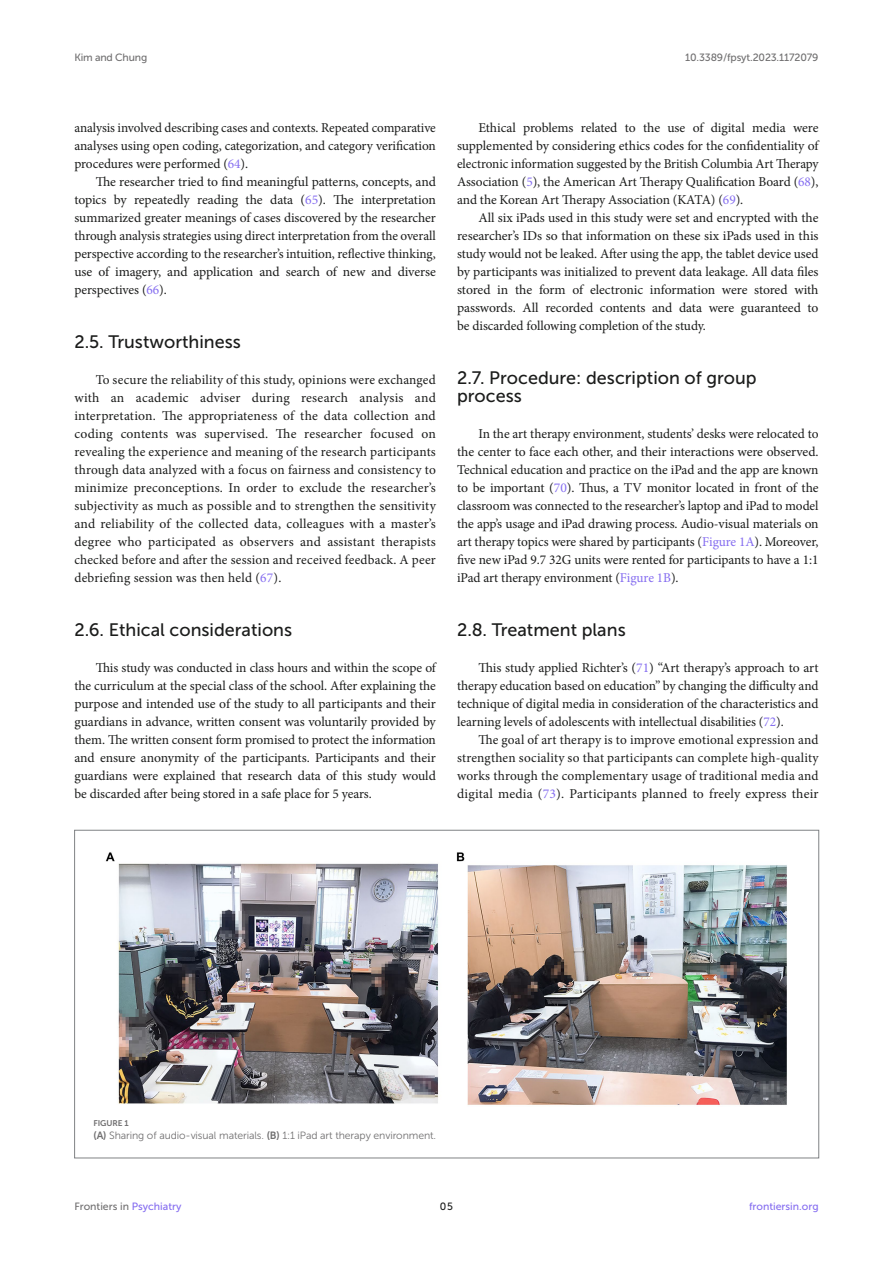
<style>
.page{position:relative;width:893px;height:1263px;background:#fff}
.page>*{position:absolute;margin:0;border:0;box-sizing:border-box;transform-origin:0 0}
.HEAD_2{font:18px/18px "Museo Sans 500";color:#1b1c1b}
.TEXT_FLUSH{font:13.5px/18px "Minion Pro";letter-spacing:-.005em;color:#1b1c1b;text-align:justify}
.TEXT{font:13.5px/18px "Minion Pro";letter-spacing:-.005em;color:#1b1c1b;text-align:justify}
.FIG_LEG{font:10.5px "Museo Sans 300";letter-spacing:-.01em;color:#706f70}
.t1{font:10.5px "Museo Sans 500";letter-spacing:-.015em;color:#706f70}
.t2{font:10.5px "Museo Sans 500";color:#856df0}
.t3{font:10.5px "Museo Sans 500";color:#1b1c1b}
.FIG_HD{font:8.25px "Museo Sans 700";letter-spacing:-.01em;color:#706f70}
.s1{color:#856df0}
.s2{font-family:"Museo Sans 700"}
</style>
<div class="page">
<img style="left:105px;top:852px;width:682px;height:253px">
<p class="t1" style="left:74px;top:51px;width:74px">Kim and Chung</p>
<p class="t1" style="left:685px;top:51px;width:135px">10.3389/fpsyt.2023.1172079</p>
<p class="TEXT" style="left:74px;top:119px;width:363px">analysis involved describing cases and contexts. Repeated comparative analyses using open coding, categorization, and category verification procedures were performed (<span class="s1">64</span>).</p>
<p class="TEXT" style="left:74px;top:173px;width:363px;text-indent:21px">The researcher tried to find meaningful patterns, concepts, and topics by repeatedly reading the data (<span class="s1">65</span>). The interpretation summarized greater meanings of cases discovered by the researcher through analysis strategies using direct interpretation from the overall perspective according to the researcher’s intuition, reflective thinking, use of imagery, and application and search of new and diverse perspectives (<span class="s1">66</span>).</p>
<p class="HEAD_2" style="left:74px;top:333px;width:168px">2.5. Trustworthiness</p>
<p class="TEXT_FLUSH" style="left:74px;top:371px;width:363px;text-indent:21px">To secure the reliability of this study, opinions were exchanged with an academic adviser during research analysis and interpretation. The appropriateness of the data collection and coding contents was supervised. The researcher focused on revealing the experience and meaning of the research participants through data analyzed with a focus on fairness and consistency to minimize preconceptions. In order to exclude the researcher’s subjectivity as much as possible and to strengthen the sensitivity and reliability of the collected data, colleagues with a master’s degree who participated as observers and assistant therapists checked before and after the session and received feedback. A peer debriefing session was then held (<span class="s1">67</span>).</p>
<p class="HEAD_2" style="left:74px;top:621px;width:219px">2.6. Ethical considerations</p>
<p class="TEXT_FLUSH" style="left:74px;top:659px;width:363px;text-indent:21px">This study was conducted in class hours and within the scope of the curriculum at the special class of the school. After explaining the purpose and intended use of the study to all participants and their guardians in advance, written consent was voluntarily provided by them. The written consent form promised to protect the information and ensure anonymity of the participants. Participants and their guardians were explained that research data of this study would be discarded after being stored in a safe place for 5 years.</p>
<p class="TEXT" style="left:457px;top:119px;width:363px;text-indent:21px">Ethical problems related to the use of digital media were supplemented by considering ethics codes for the confidentiality of electronic information suggested by the British Columbia Art Therapy Association (<span class="s1">5</span>), the American Art Therapy Qualification Board (<span class="s1">68</span>), and the Korean Art Therapy Association (KATA) (<span class="s1">69</span>).</p>
<p class="TEXT" style="left:457px;top:209px;width:363px;text-indent:21px">All six iPads used in this study were set and encrypted with the researcher’s IDs so that information on these six iPads used in this study would not be leaked. After using the app, the tablet device used by participants was initialized to prevent data leakage. All data files stored in the form of electronic information were stored with passwords. All recorded contents and data were guaranteed to be discarded following completion of the study.</p>
<p class="HEAD_2" style="left:457px;top:369px;width:301px">2.7. Procedure: description of group process</p>
<p class="TEXT_FLUSH" style="left:457px;top:425px;width:363px;text-indent:21px">In the art therapy environment, students’ desks were relocated to the center to face each other, and their interactions were observed.<br>Technical education and practice on the iPad and the app are known to be important (<span class="s1">70</span>). Thus, a TV monitor located in front of the classroom was connected to the researcher’s laptop and iPad to model the app’s usage and iPad drawing process. Audio-visual materials on art therapy topics were shared by participants (<span class="s1">Figure 1A</span>). Moreover, five new iPad 9.7 32G units were rented for participants to have a 1:1 iPad art therapy environment (<span class="s1">Figure 1B</span>).</p>
<p class="HEAD_2" style="left:457px;top:621px;width:170px">2.8. Treatment plans</p>
<p class="TEXT_FLUSH" style="left:457px;top:659px;width:363px;text-indent:21px">This study applied Richter’s (<span class="s1">71</span>) “Art therapy’s approach to art therapy education based on education” by changing the difficulty and technique of digital media in consideration of the characteristics and learning levels of adolescents with intellectual disabilities (<span class="s1">72</span>).</p>
<p class="TEXT" style="left:457px;top:731px;width:363px;text-indent:21px">The goal of art therapy is to improve emotional expression and strengthen sociality so that participants can complete high-quality works through the complementary usage of traditional media and digital media (<span class="s1">73</span>). Participants planned to freely express their</p>
<p class="FIG_HD" style="left:94px;top:1118px;width:37px">FIGURE 1</p>
<p class="FIG_LEG" style="left:94px;top:1130px;width:344px"><span class="s2">(A)</span> Sharing of audio-visual materials. <span class="s2">(B)</span> 1:1 iPad art therapy environment.</p>
<p class="t1" style="left:74px;top:1200px;width:109px">Frontiers in <span class="s1">Psychiatry</span></p>
<p class="t3" style="left:440px;top:1200px;width:14px">05</p>
<p class="t2" style="left:749px;top:1200px;width:71px">frontiersin.org</p>
</div>
